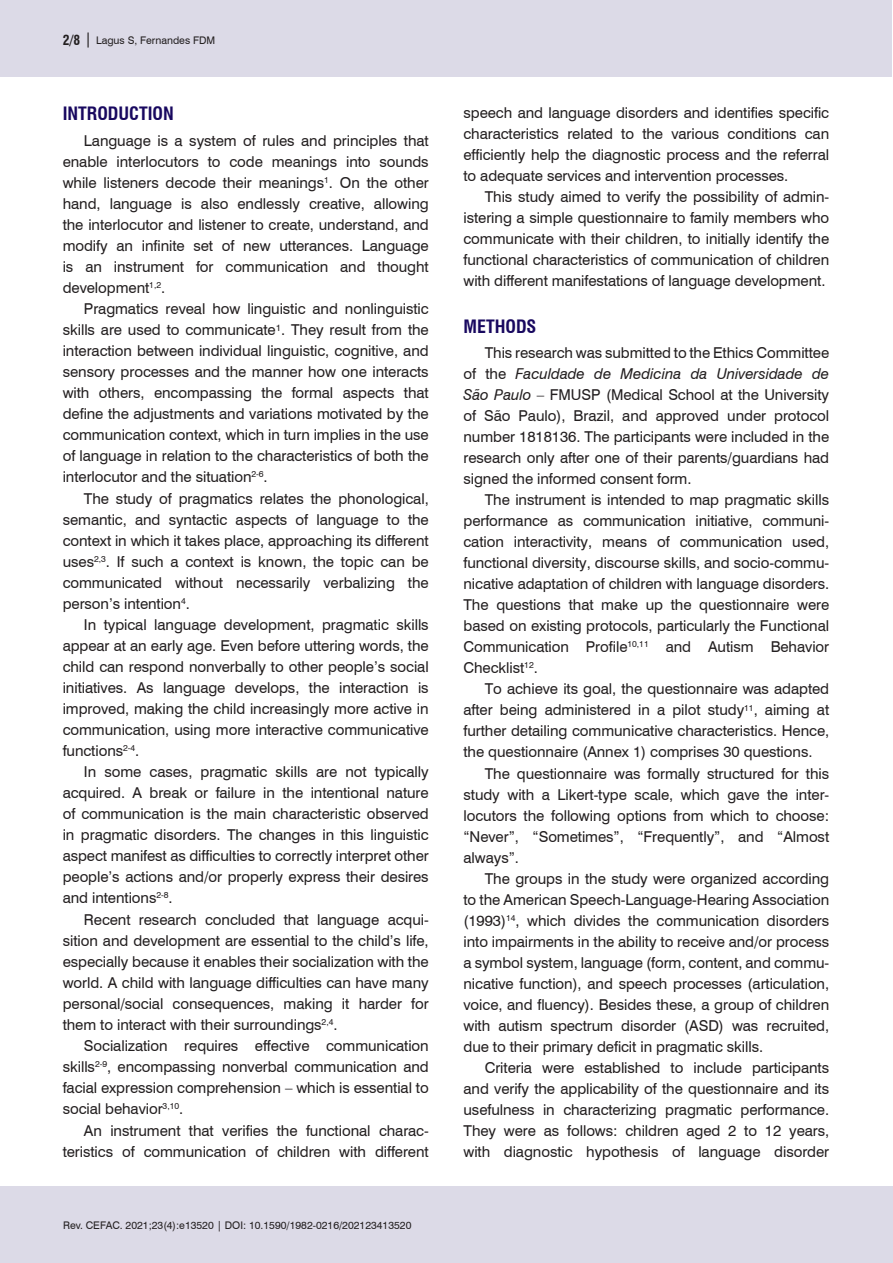
<style>
.page{position:relative;width:893px;height:1263px;background:#fff}
.page>*{position:absolute;margin:0;border:0;box-sizing:border-box;transform-origin:0 0}
.Nivel_1{font:700 condensed 18px "Swiss 721 BT";color:#18085f}
.Corpo_do_texto_INGL{font:15px/21px "Swiss 721 BT";letter-spacing:-.005em;color:#231f20;text-align:justify}
.t1{font:10.5px "Swiss 721 BT";color:#231f20}
.s1{font-weight:700;font-stretch:condensed;font-size:13.5px}
.s2{font-size:15px}
.s3{font-style:italic}
</style>
<div class="page">
<div style="left:0;top:1186px;width:892px;height:77px;background:#dcdae7"></div>
<div style="left:0;top:0;width:892px;height:77px;background:#dcdae7"></div>
<p class="t1" style="left:63px;top:34px;width:154px"><span class="s1">2/8</span> <span class="s2">|</span> Lagus S, Fernandes FDM</p>
<p class="Nivel_1" style="left:63px;top:103px;width:113px">INTRODUCTION</p>
<p class="Corpo_do_texto_INGL" style="left:63px;top:130px;width:368px;text-indent:21px">Language is a system of rules and principles that enable interlocutors to code meanings into sounds while listeners decode their meanings<sup>1</sup>. On the other hand, language is also endlessly creative, allowing the interlocutor and listener to create, understand, and modify an infinite set of new utterances. Language is an instrument for communication and thought development<sup>1,2</sup>.</p>
<p class="Corpo_do_texto_INGL" style="left:63px;top:298px;width:368px;text-indent:21px">Pragmatics reveal how linguistic and nonlinguistic skills are used to communicate¹. They result from the interaction between individual linguistic, cognitive, and sensory processes and the manner how one interacts with others, encompassing the formal aspects that define the adjustments and variations motivated by the communication context, which in turn implies in the use of language in relation to the characteristics of both the interlocutor and the situation<sup>2-6</sup>.</p>
<p class="Corpo_do_texto_INGL" style="left:63px;top:488px;width:368px;text-indent:21px">The study of pragmatics relates the phonological, semantic, and syntactic aspects of language to the context in which it takes place, approaching its different uses<sup>2,3</sup>. If such a context is known, the topic can be communicated without necessarily verbalizing the person’s intention<sup>4</sup>.</p>
<p class="Corpo_do_texto_INGL" style="left:63px;top:614px;width:368px;text-indent:21px">In typical language development, pragmatic skills appear at an early age. Even before uttering words, the child can respond nonverbally to other people’s social initiatives. As language develops, the interaction is improved, making the child increasingly more active in communication, using more interactive communicative functions<sup>2-4</sup>.</p>
<p class="Corpo_do_texto_INGL" style="left:63px;top:761px;width:368px;text-indent:21px">In some cases, pragmatic skills are not typically acquired. A break or failure in the intentional nature of communication is the main characteristic observed in pragmatic disorders. The changes in this linguistic aspect manifest as difficulties to correctly interpret other people’s actions and/or properly express their desires and intentions<sup>2-8</sup>.</p>
<p class="Corpo_do_texto_INGL" style="left:63px;top:909px;width:368px;text-indent:21px">Recent research concluded that language acqui&shy;sition and development are essential to the child’s life, especially because it enables their socialization with the world. A child with language difficulties can have many personal/social consequences, making it harder for them to interact with their surroundings<sup>2,4</sup>.</p>
<p class="Corpo_do_texto_INGL" style="left:63px;top:1035px;width:368px;text-indent:21px">Socialization requires effective communication skills<sup>2-9</sup>, encompassing nonverbal communication and facial expression comprehension – which is essential to social behavior<sup>3,10</sup>.</p>
<p class="Corpo_do_texto_INGL" style="left:63px;top:1120px;width:368px;text-align:right">An instrument that verifies the functional charac&shy;teristics of communication of children with different</p>
<p class="t1" style="left:63px;top:1218px;width:350px">Rev. CEFAC. 2021;23(4):e13520 | DOI: 10.1590/1982-0216/202123413520</p>
<p class="Corpo_do_texto_INGL" style="left:463px;top:102px;width:367px">speech and language disorders and identifies specific characteristics related to the various conditions can efficiently help the diagnostic process and the referral to adequate services and intervention processes.</p>
<p class="Corpo_do_texto_INGL" style="left:463px;top:186px;width:367px;text-indent:21px">This study aimed to verify the possibility of admin&shy;istering a simple questionnaire to family members who communicate with their children, to initially identify the functional characteristics of communication of children with different manifestations of language development.</p>
<p class="Nivel_1" style="left:463px;top:316px;width:74px">METHODS</p>
<p class="Corpo_do_texto_INGL" style="left:463px;top:342px;width:367px;text-indent:21px">This research was submitted to the Ethics Committee of the <span class="s3">Faculdade de Medicina da Universidade de São Paulo</span> – FMUSP (Medical School at the University of São Paulo), Brazil, and approved under protocol number 1818136. The participants were included in the research only after one of their parents/guardians had signed the informed consent form.</p>
<p class="Corpo_do_texto_INGL" style="left:463px;top:489px;width:367px;text-indent:21px">The instrument is intended to map pragmatic skills performance as communication initiative, communi&shy;cation interactivity, means of communication used, functional diversity, discourse skills, and socio-commu&shy;nicative adaptation of children with language disorders.<br>The questions that make up the questionnaire were based on existing protocols, particularly the Functional Communication Profile<sup>10,11</sup> and Autism Behavior Checklist<sup>12</sup>.</p>
<p class="Corpo_do_texto_INGL" style="left:463px;top:678px;width:367px;text-indent:21px">To achieve its goal, the questionnaire was adapted after being administered in a pilot study<sup>11</sup>, aiming at further detailing communicative characteristics. Hence, the questionnaire (Annex 1) comprises 30 questions.</p>
<p class="Corpo_do_texto_INGL" style="left:463px;top:762px;width:367px;text-indent:21px">The questionnaire was formally structured for this study with a Likert-type scale, which gave the inter&shy;locutors the following options from which to choose: “Never”, “Sometimes”, “Frequently”, and “Almost always”.</p>
<p class="Corpo_do_texto_INGL" style="left:463px;top:868px;width:367px;text-indent:21px">The groups in the study were organized according to the American Speech-Language-Hearing Association (1993)<sup>14</sup>, which divides the communication disorders into impairments in the ability to receive and/or process a symbol system, language (form, content, and commu&shy;nicative function), and speech processes (articulation, voice, and fluency). Besides these, a group of children with autism spectrum disorder (ASD) was recruited, due to their primary deficit in pragmatic skills.</p>
<p class="Corpo_do_texto_INGL" style="left:463px;top:1057px;width:367px;text-indent:21px">Criteria were established to include participants and verify the applicability of the questionnaire and its usefulness in characterizing pragmatic performance.<br>They were as follows: children aged 2 to 12 years, with diagnostic hypothesis of language disorder</p>
</div>
